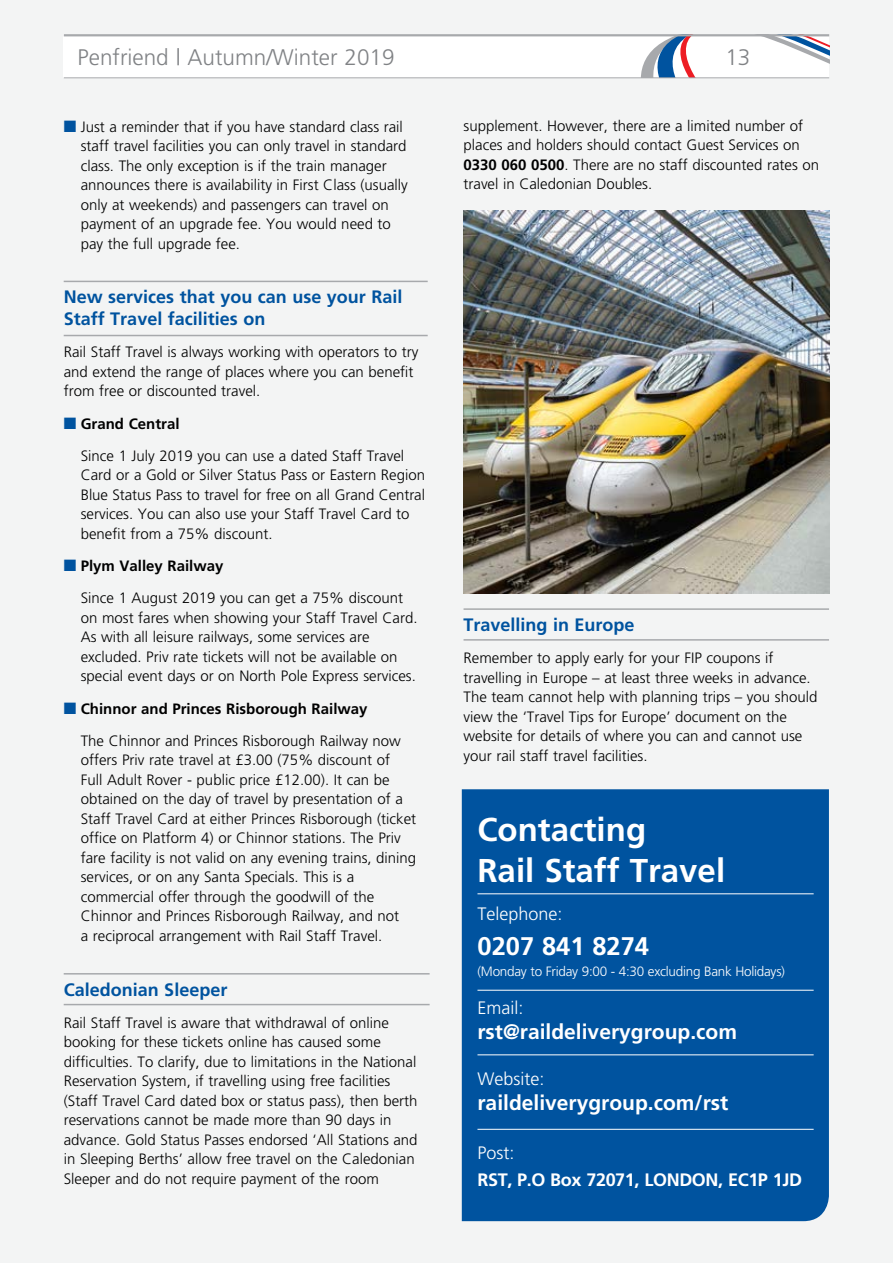
<style>
.page{position:relative;width:893px;height:1263px;background:#f3f4f4}
.page>*{position:absolute;margin:0;border:0;box-sizing:border-box;transform-origin:0 0}
.t1{font:700 33px/40.5px "Frutiger";color:#fff}
.t2{font:700 25.5px "Frutiger";color:#fff}
.t3{font:300 22.5px "Frutiger";color:#808285}
.t4{font:700 21px "Frutiger";color:#fff}
.t5{font:700 18px/21.6px "Frutiger";color:#00539f}
.t6{font:700 18px "Frutiger";letter-spacing:-.02em;color:#fff}
.t7{font:300 18px "Frutiger";color:#fff}
.t8{font:300 15px/19.5px "Frutiger";color:#000}
.t9{font:300 13.5px "Frutiger";letter-spacing:-.02em;color:#fff}
.s1{color:#00539f}
.s2{font-weight:700}
</style>
<div class="page">
<hr style="left:64px;top:973px;width:366px;height:1px;background:#a7a9ac">
<hr style="left:64px;top:1004px;width:366px;height:1px;background:#a7a9ac">
<hr style="left:464px;top:608px;width:365px;height:2px;background:#a7a9ac">
<hr style="left:464px;top:639px;width:365px;height:2px;background:#a7a9ac">
<div style="left:462px;top:789px;width:367px;height:432px;background:#00539f"></div>
<hr style="left:477px;top:893px;width:337px;height:1px;background:#fff">
<hr style="left:477px;top:990px;width:337px;height:1px;background:#fff">
<hr style="left:477px;top:1054px;width:337px;height:1px;background:#fff">
<hr style="left:477px;top:1129px;width:337px;height:1px;background:#fff">
<div style="left:64px;top:34px;width:765px;height:44px;background:#fff"></div>
<svg style="left:641px;top:36px;width:188px;height:41px"></svg>
<hr style="left:64px;top:34px;width:765px;height:2px;background:#a7a9ac">
<hr style="left:64px;top:77px;width:765px;height:1px;background:#a7a9ac">
<hr style="left:64px;top:281px;width:364px;height:1px;background:#a7a9ac">
<hr style="left:64px;top:335px;width:364px;height:1px;background:#a7a9ac">
<img style="left:464px;top:210px;width:365px;height:383px">
<h3 class="t3" style="left:78px;top:44px;width:318px">Penfriend | Autumn/Winter 2019</h3>
<h3 class="t3" style="left:725px;top:44px;width:27px">13</h3>
<p class="t8" style="left:81px;top:117px;width:329px;text-indent:-17px"><span class="s1">■</span> Just a reminder that if you have standard class rail staff travel facilities you can only travel in standard class. The only exception is if the train manager announces there is availability in First Class (usually only at weekends) and passengers can travel on payment of an upgrade fee. You would need to pay the full upgrade fee.</p>
<p class="t5" style="left:64px;top:286px;width:340px">New services that you can use your Rail<br>Staff Travel facilities on</p>
<p class="t8" style="left:64px;top:342px;width:356px">Rail Staff Travel is always working with operators to try and extend the range of places where you can benefit from free or discounted travel.</p>
<p class="t8" style="left:81px;top:407px;width:325px;line-height:32.2px;text-indent:-17px"><span class="s1">■</span> <span class="s2">Grand Central<br></span>Since 1 July 2019 you can use a dated Staff Travel</p>
<p class="t8" style="left:81px;top:465px;width:346px">Card or a Gold or Silver Status Pass or Eastern Region Blue Status Pass to travel for free on all Grand Central services. You can also use your Staff Travel Card to benefit from a 75% discount.</p>
<p class="t8" style="left:81px;top:550px;width:324px;line-height:32.2px;text-indent:-17px"><span class="s1">■</span> <span class="s2">Plym Valley Railway<br></span>Since 1 August 2019 you can get a 75% discount</p>
<p class="t8" style="left:81px;top:608px;width:338px">on most fares when showing your Staff Travel Card.<br>As with all leisure railways, some services are excluded. Priv rate tickets will not be available on special event days or on North Pole Express services.</p>
<p class="t8" style="left:81px;top:692px;width:322px;line-height:32.2px;text-indent:-17px"><span class="s1">■</span> <span class="s2">Chinnor and Princes Risborough Railway<br></span>The Chinnor and Princes Risborough Railway now</p>
<p class="t8" style="left:81px;top:750px;width:337px">offers Priv rate travel at £3.00 (75% discount of<br>Full Adult Rover - public price £12.00). It can be obtained on the day of travel by presentation of a Staff Travel Card at either Princes Risborough (ticket office on Platform 4) or Chinnor stations. The Priv fare facility is not valid on any evening trains, dining services, or on any Santa Specials. This is a commercial offer through the goodwill of the Chinnor and Princes Risborough Railway, and not<br>a reciprocal arrangement with Rail Staff Travel.</p>
<p class="t5" style="left:64px;top:978px;width:165px">Caledonian Sleeper</p>
<p class="t8" style="left:64px;top:1013px;width:355px">Rail Staff Travel is aware that withdrawal of online booking for these tickets online has caused some difficulties. To clarify, due to limitations in the National Reservation System, if travelling using free facilities (Staff Travel Card dated box or status pass), then berth reservations cannot be made more than 90 days in advance. Gold Status Passes endorsed ‘All Stations and in Sleeping Berths’ allow free travel on the Caledonian Sleeper and do not require payment of the room</p>
<p class="t8" style="left:463px;top:116px;width:357px">supplement. However, there are a limited number of places and holders should contact Guest Services on <span class="s2">0330 060 0500</span>. There are no staff discounted rates on travel in Caledonian Doubles.</p>
<p class="t5" style="left:463px;top:614px;width:173px">Travelling in Europe</p>
<p class="t8" style="left:463px;top:648px;width:355px">Remember to apply early for your FIP coupons if travelling in Europe – at least three weeks in advance.<br>The team cannot help with planning trips – you should view the ‘Travel Tips for Europe’ document on the website for details of where you can and cannot use your rail staff travel facilities.</p>
<h1 class="t1" style="left:477px;top:809px;width:249px">Contacting<br>Rail Staff Travel</h1>
<p class="t7" style="left:477px;top:904px;width:87px">Telephone:</p>
<h2 class="t2" style="left:477px;top:931px;width:173px">0207 841 8274</h2>
<p class="t9" style="left:477px;top:963px;width:309px">(Monday to Friday 9:00 - 4:30 excluding Bank Holidays)</p>
<p class="t7" style="left:477px;top:998px;width:47px">Email:</p>
<h3 class="t4" style="left:477px;top:1020px;width:261px">rst@raildeliverygroup.com</h3>
<p class="t7" style="left:477px;top:1068px;width:68px">Website:</p>
<h3 class="t4" style="left:477px;top:1090px;width:252px">raildeliverygroup.com/rst</h3>
<p class="t7" style="left:477px;top:1142px;width:39px">Post:</p>
<p class="t6" style="left:477px;top:1169px;width:326px">RST, P.O Box 72071, LONDON, EC1P 1JD</p>
</div>
